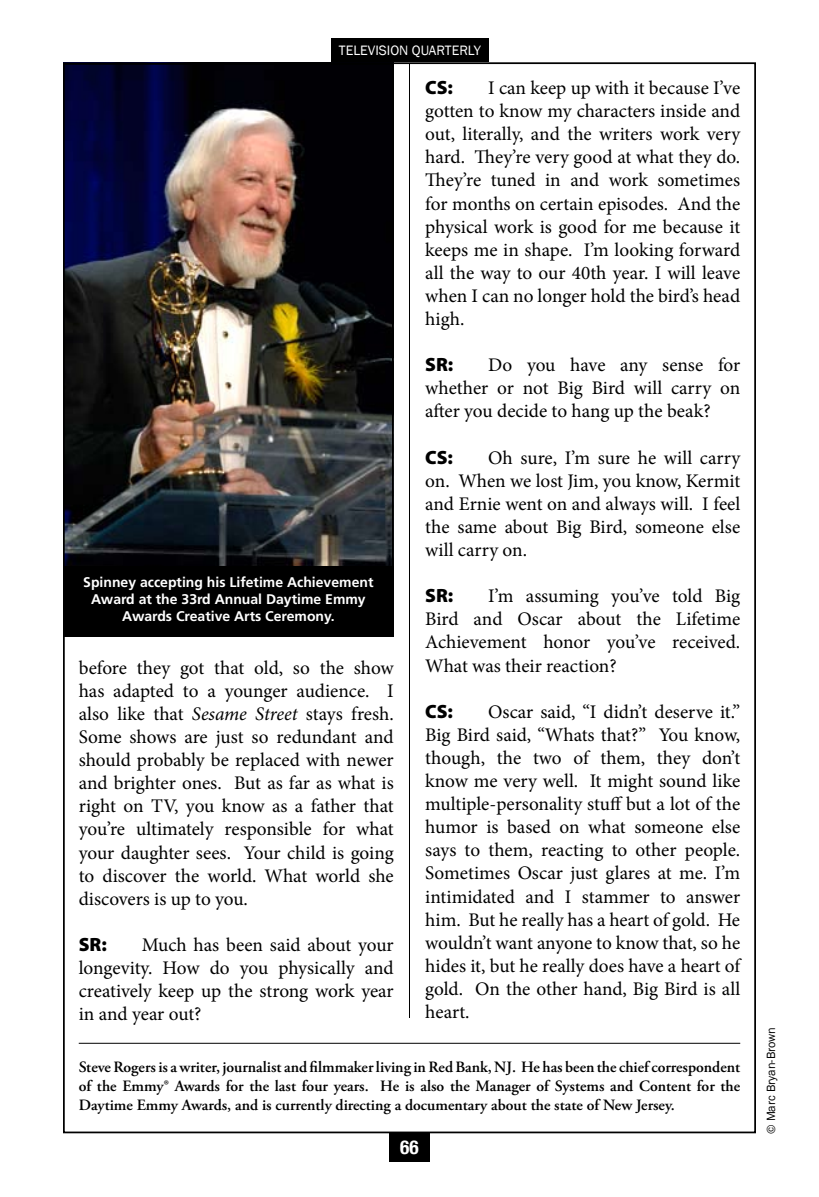
<style>
.page{position:relative;width:819px;height:1197px;background:#fff}
.page>*{position:absolute;margin:0;border:0;box-sizing:border-box;transform-origin:0 0}
.t1{font:19.25px/23.1px "Minion Pro";letter-spacing:-.005em;color:#000;text-align:justify}
.t2{font:900 19.25px "Myriad Pro";color:#000}
.t3{font:700 condensed 19.25px "Helvetica Neue";color:#fff}
.t4{font:600 15.75px/18.9px "Adobe Garamond Pro";color:#000;text-align:justify}
.t5{font:700 14px/16.8px "Frutiger";color:#fff;text-align:center}
.t6{font:14px "Franklin Gothic";color:#fff}
.t7{font:12.25px "Franklin Gothic";color:#000}
.s1{font-style:italic}
.s2{font-family:"Minion Pro";font-weight:400}
.s3{font-family:"Myriad Pro";font-weight:900}
</style>
<div class="page">
<div style="left:331px;top:39px;width:158px;height:23px;background:#000"></div>
<div style="left:389px;top:1133px;width:41px;height:28px;background:#000"></div>
<hr style="left:409px;top:63px;width:1px;height:1058px;background:#000">
<div style="left:394px;top:1018px;width:31px;height:107px;background:#fff"></div>
<hr style="left:79px;top:1043px;width:661px;height:1px;background:#000">
<img style="left:66px;top:66px;width:325px;height:501px">
<div style="left:63px;top:63px;width:331px;height:507px;border:2px solid #000"></div>
<div style="left:63px;top:567px;width:331px;height:70px;background:#000"></div>
<p class="t6" style="left:339px;top:41px;width:144px">TELEVISION QUARTERLY</p>
<p class="t5" style="left:83px;top:574px;width:292px">Spinney accepting his Lifetime Achievement<br>Award at the 33rd Annual Daytime Emmy<br>Awards Creative Arts Ceremony.</p>
<p class="t1" style="left:79px;top:656px;width:317px">before they got that old, so the show has adapted to a younger audience. I also like that <span class="s1">Sesame Street</span> stays fresh.<br>Some shows are just so redundant and should probably be replaced with newer and brighter ones. But as far as what is right on TV, you know as a father that you’re ultimately responsible for what your daughter sees. Your child is going to discover the world. What world she discovers is up to you.</p>
<p class="t2" style="left:79px;top:932px;width:30px">SR:</p>
<p class="t1" style="left:79px;top:933px;width:316px;text-indent:63px">Much has been said about your longevity. How do you physically and creatively keep up the strong work year in and year out?</p>
<p class="t1" style="left:425px;top:76px;width:317px;text-indent:63px">I can keep up with it because I’ve gotten to know my characters inside and out, literally, and the writers work very hard. They’re very good at what they do.<br>They’re tuned in and work sometimes for months on certain episodes. And the physical work is good for me because it keeps me in shape. I’m looking forward all the way to our 40th year. I will leave when I can no longer hold the bird’s head high.</p>
<p class="t2" style="left:425px;top:352px;width:30px">SR:</p>
<p class="t2" style="left:425px;top:75px;width:29px">CS:</p>
<p class="t1" style="left:425px;top:354px;width:317px;text-indent:63px">Do you have any sense for whether or not Big Bird will carry on after you decide to hang up the beak?</p>
<p class="t2" style="left:425px;top:444px;width:54px">CS: <span class="s2">O</span></p>
<p class="t1" style="left:425px;top:446px;width:317px;text-indent:77px">h sure, I’m sure he will carry on. When we lost Jim, you know, Kermit and Ernie went on and always will. I feel the same about Big Bird, someone else will carry on.</p>
<p class="t1" style="left:425px;top:585px;width:317px"><span class="s3">SR:</span> I’m assuming you’ve told Big Bird and Oscar about the Lifetime Achievement honor you’ve received.<br>What was their reaction?</p>
<p class="t2" style="left:425px;top:698px;width:29px">CS:</p>
<p class="t1" style="left:425px;top:700px;width:317px;text-indent:63px">Oscar said, “I didn’t deserve it.” Big Bird said, “Whats that?” You know, though, the two of them, they don’t know me very well. It might sound like multiple-personality stuff but a lot of the humor is based on what someone else says to them, reacting to other people.<br>Sometimes Oscar just glares at me. I’m intimidated and I stammer to answer him. But he really has a heart of gold. He wouldn’t want anyone to know that, so he hides it, but he really does have a heart of gold. On the other hand, Big Bird is all heart.</p>
<p class="t4" style="left:79px;top:1058px;width:663px">Steve Rogers is a writer, journalist and filmmaker living in Red Bank, NJ. He has been the chief correspondent of the Emmy® Awards for the last four years. He is also the Manager of Systems and Content for the Daytime Emmy Awards, and is currently directing a documentary about the state of New Jersey.</p>
<p class="t3" style="left:400px;top:1135px;width:10px">66</p>
<p class="t7" style="left:763px;top:1134px;width:108px;rotate:-90deg">© Marc Bryan-Brown</p>
</div>
